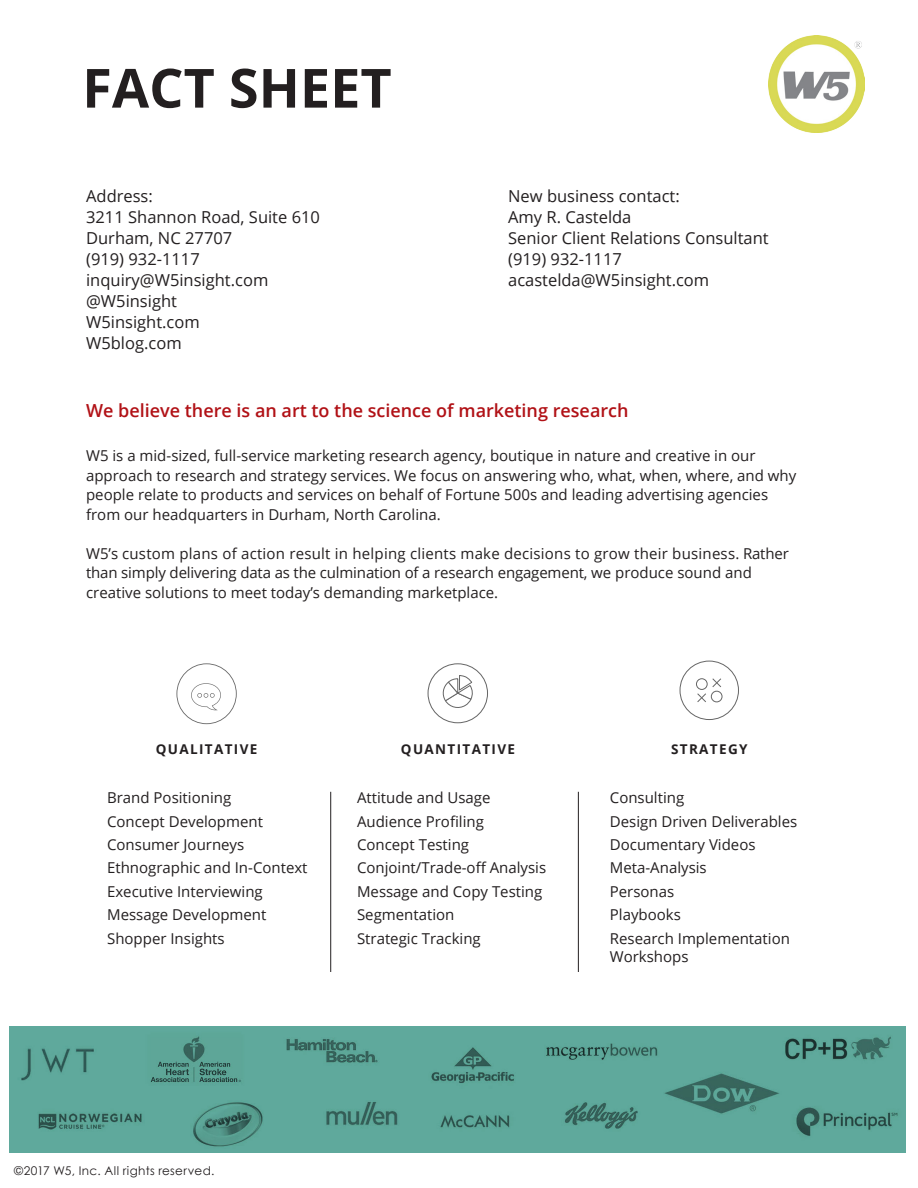
<style>
.page{position:relative;width:918px;height:1188px;background:#fff}
.page>*{position:absolute;margin:0;border:0;box-sizing:border-box;transform-origin:0 0}
.t1{font:700 54px "Open Sans";color:#231f20}
.t2{font:600 18px "Open Sans";color:#b11116}
.t3{font:16.5px "Open Sans";color:#231f20}
.t4{font:15px/19.5px "Open Sans";color:#231f20}
.Paragraph_Style_3{font:700 13.5px "Open Sans";letter-spacing:.1em;color:#231f20}
.BODY_COPY{font:12px "Century Gothic";letter-spacing:.03em;color:#231f20}
</style>
<div class="page">
<img style="left:9px;top:1027px;width:896px;height:126px">
<img style="left:769px;top:36px;width:95px;height:96px">
<svg style="left:176px;top:663px;width:61px;height:61px"></svg>
<div style="left:428px;top:663px;width:60px;height:60px;border:1px solid #666;border-radius:50%"></div>
<svg style="left:442px;top:663px;width:31px;height:45px"></svg>
<div style="left:680px;top:661px;width:59px;height:59px;border:1px solid #666;border-radius:50%"></div>
<svg style="left:696px;top:678px;width:26px;height:25px"></svg>
<hr style="left:330px;top:792px;width:1px;height:180px;background:#231f20">
<hr style="left:578px;top:792px;width:1px;height:180px;background:#231f20">
<p class="t1" style="left:82px;top:50px;width:311px">FACT SHEET</p>
<p class="t3" style="left:86px;top:184px;width:68px">Address:</p>
<p class="t3" style="left:86px;top:205px;width:235px">3211 Shannon Road, Suite 610</p>
<p class="t3" style="left:86px;top:226px;width:148px">Durham, NC 27707</p>
<p class="t3" style="left:86px;top:247px;width:115px">(919) 932-1117</p>
<p class="t3" style="left:86px;top:268px;width:184px">inquiry@W5insight.com</p>
<p class="t3" style="left:86px;top:289px;width:92px">@W5insight</p>
<p class="t3" style="left:86px;top:310px;width:115px">W5insight.com</p>
<p class="t3" style="left:86px;top:331px;width:97px">W5blog.com</p>
<p class="t3" style="left:508px;top:184px;width:173px">New business contact:</p>
<p class="t3" style="left:508px;top:205px;width:125px">Amy R. Castelda</p>
<p class="t3" style="left:508px;top:226px;width:262px">Senior Client Relations Consultant</p>
<p class="t3" style="left:508px;top:247px;width:115px">(919) 932-1117</p>
<p class="t3" style="left:508px;top:268px;width:203px">acastelda@W5insight.com</p>
<p class="t2" style="left:86px;top:398px;width:544px">We believe there is an art to the science of marketing research</p>
<p class="t4" style="left:86px;top:446px;width:671px">W5 is a mid-sized, full-service marketing research agency, boutique in nature and creative in our</p>
<p class="t4" style="left:86px;top:465px;width:712px">approach to research and strategy services. We focus on answering who, what, when, where, and why people relate to products and services on behalf of Fortune 500s and leading advertising agencies from our headquarters in Durham, North Carolina.</p>
<p class="t4" style="left:86px;top:543px;width:704px">W5’s custom plans of action result in helping clients make decisions to grow their business. Rather than simply delivering data as the culmination of a research engagement, we produce sound and</p>
<p class="t4" style="left:86px;top:582px;width:414px">creative solutions to meet today’s demanding marketplace.</p>
<p class="Paragraph_Style_3" style="left:156px;top:740px;width:103px">QUALITATIVE</p>
<p class="Paragraph_Style_3" style="left:401px;top:740px;width:116px">QUANTITATIVE</p>
<p class="Paragraph_Style_3" style="left:671px;top:740px;width:78px">STRATEGY</p>
<p class="t4" style="left:107px;top:788px;width:126px">Brand Positioning</p>
<p class="t4" style="left:107px;top:811px;width:157px">Concept Development</p>
<p class="t4" style="left:107px;top:834px;width:139px">Consumer Journeys</p>
<p class="t4" style="left:107px;top:858px;width:202px">Ethnographic and In-Context</p>
<p class="t4" style="left:107px;top:881px;width:157px">Executive Interviewing</p>
<p class="t4" style="left:107px;top:905px;width:161px">Message Development</p>
<p class="t4" style="left:107px;top:928px;width:119px">Shopper Insights</p>
<p class="t4" style="left:357px;top:788px;width:135px">Attitude and Usage</p>
<p class="t4" style="left:357px;top:811px;width:128px">Audience Profiling</p>
<p class="t4" style="left:357px;top:834px;width:114px">Concept Testing</p>
<p class="t4" style="left:357px;top:858px;width:191px">Conjoint/Trade-off Analysis</p>
<p class="t4" style="left:357px;top:881px;width:187px">Message and Copy Testing</p>
<p class="t4" style="left:357px;top:905px;width:99px">Segmentation</p>
<p class="t4" style="left:357px;top:928px;width:125px">Strategic Tracking</p>
<p class="t4" style="left:610px;top:788px;width:76px">Consulting</p>
<p class="t4" style="left:610px;top:811px;width:189px">Design Driven Deliverables</p>
<p class="t4" style="left:610px;top:834px;width:147px">Documentary Videos</p>
<p class="t4" style="left:610px;top:858px;width:98px">Meta-Analysis</p>
<p class="t4" style="left:610px;top:881px;width:66px">Personas</p>
<p class="t4" style="left:610px;top:905px;width:73px">Playbooks</p>
<p class="t4" style="left:610px;top:929px;width:182px;line-height:18px">Research Implementation<br>Workshops</p>
<p class="BODY_COPY" style="left:14px;top:1162px;width:202px">©2017 W5, Inc. All rights reserved.</p>
</div>
